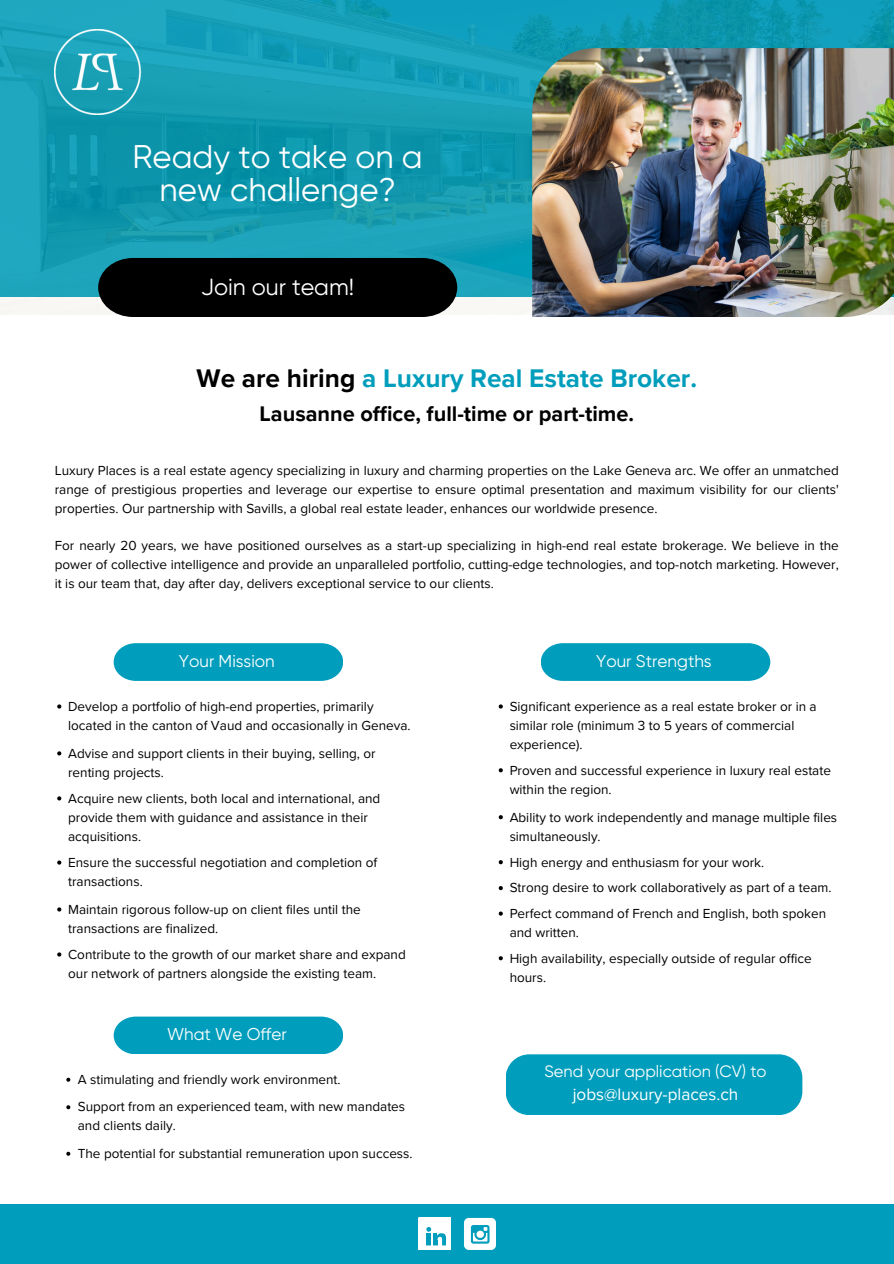
<style>
.page{position:relative;width:894px;height:1264px;background:#fff}
.page>*{position:absolute;margin:0;border:0;box-sizing:border-box;transform-origin:0 0}
.t1{font:32.85px/32.7px "Gilroy";color:#fff;text-align:center}
.t2{font:700 26.25px "Proxima Nova";color:#009ebc}
.t3{font:23.25px "Gilroy";color:#fff}
.t4{font:700 21.75px "Proxima Nova";color:#000}
.t5{font:17.1px "Gilroy";color:#fff}
.t6{font:17.1px "Proxima Nova";color:#fff}
.t7{font:16.5px "Gilroy";color:#fff}
.t8{font:13.5px/19px "Proxima Nova";color:#000}
.s1{color:#000}
</style>
<div class="page">
<img style="left:0;top:0;width:893px;height:314px">
<img style="left:532px;top:48px;width:361px;height:269px">
<img style="left:55px;top:29px;width:94px;height:86px">
<div style="left:98px;top:258px;width:359px;height:59px;background:#000"></div>
<svg style="left:114px;top:643px;width:229px;height:38px;background:#0ba2bf"></svg>
<svg style="left:541px;top:643px;width:229px;height:38px;background:#0ba2bf"></svg>
<div style="left:0;top:1204px;width:893px;height:59px;background:#009ebc"></div>
<div style="left:506px;top:1054px;width:296px;height:61px;background:#009ebc"></div>
<svg style="left:114px;top:1016px;width:229px;height:38px;background:#0da3bf"></svg>
<svg style="left:418px;top:1217px;width:32px;height:32px"></svg>
<div style="left:464px;top:1217px;width:31px;height:32px;background:#fff;border-radius:5px"></div>
<svg style="left:471px;top:1225px;width:18px;height:18px"></svg>
<svg style="left:57px;top:704px;width:4px;height:4px"></svg>
<svg style="left:57px;top:751px;width:4px;height:4px"></svg>
<svg style="left:57px;top:796px;width:4px;height:4px"></svg>
<svg style="left:57px;top:860px;width:4px;height:4px"></svg>
<svg style="left:57px;top:907px;width:4px;height:4px"></svg>
<svg style="left:57px;top:952px;width:4px;height:4px"></svg>
<svg style="left:498px;top:704px;width:4px;height:4px"></svg>
<svg style="left:498px;top:768px;width:4px;height:4px"></svg>
<svg style="left:498px;top:815px;width:4px;height:4px"></svg>
<svg style="left:498px;top:860px;width:4px;height:4px"></svg>
<svg style="left:498px;top:886px;width:4px;height:4px"></svg>
<svg style="left:498px;top:911px;width:4px;height:4px"></svg>
<svg style="left:498px;top:956px;width:4px;height:4px"></svg>
<svg style="left:66px;top:1077px;width:4px;height:4px"></svg>
<svg style="left:66px;top:1105px;width:4px;height:4px"></svg>
<svg style="left:66px;top:1151px;width:4px;height:4px"></svg>
<h3 class="t1" style="left:132px;top:140px;width:292px">Ready to take on a new challenge?</h3>
<p class="t3" style="left:201px;top:274px;width:154px">Join our team!</p>
<h2 class="t2" style="left:196px;top:362px;width:502px"><span class="s1">We are hiring</span> a Luxury Real Estate Broker.</h2>
<h2 class="t4" style="left:259px;top:401px;width:376px">Lausanne office, full-time or part-time.</h2>
<p class="t8" style="left:55px;top:461px;width:785px;text-align:justify">Luxury Places is a real estate agency specializing in luxury and charming properties on the Lake Geneva arc. We offer an unmatched range of prestigious properties and leverage our expertise to ensure optimal presentation and maximum visibility for our clients' properties. Our partnership with Savills, a global real estate leader, enhances our worldwide presence.</p>
<p class="t8" style="left:55px;top:536px;width:785px;text-align:justify">For nearly 20 years, we have positioned ourselves as a start-up specializing in high-end real estate brokerage. We believe in the power of collective intelligence and provide an unparalleled portfolio, cutting-edge technologies, and top-notch marketing. However, it is our team that, day after day, delivers exceptional service to our clients.</p>
<p class="t5" style="left:179px;top:651px;width:97px">Your Mission</p>
<h4 class="t5" style="left:596px;top:651px;width:117px">Your Strengths</h4>
<p class="t8" style="left:509px;top:697px;width:308px">Significant experience as a real estate broker or in a similar role (minimum 3 to 5 years of commercial experience).</p>
<p class="t8" style="left:509px;top:761px;width:323px">Proven and successful experience in luxury real estate within the region.</p>
<p class="t8" style="left:509px;top:807px;width:329px">Ability to work independently and manage multiple files simultaneously.</p>
<p class="t8" style="left:509px;top:852px;width:256px">High energy and enthusiasm for your work.</p>
<p class="t8" style="left:509px;top:878px;width:323px">Strong desire to work collaboratively as part of a team.</p>
<p class="t8" style="left:509px;top:904px;width:318px">Perfect command of French and English, both spoken and written.</p>
<p class="t8" style="left:509px;top:948px;width:303px">High availability, especially outside of regular office hours.</p>
<h4 class="t8" style="left:68px;top:697px;width:344px">Develop a portfolio of high-end properties, primarily located in the canton of Vaud and occasionally in Geneva.</h4>
<p class="t8" style="left:68px;top:744px;width:309px">Advise and support clients in their buying, selling, or renting projects.</p>
<p class="t8" style="left:68px;top:789px;width:313px">Acquire new clients, both local and international, and provide them with guidance and assistance in their acquisitions.</p>
<p class="t8" style="left:68px;top:853px;width:310px">Ensure the successful negotiation and completion of transactions.</p>
<p class="t8" style="left:68px;top:900px;width:294px">Maintain rigorous follow-up on client files until the transactions are finalized.</p>
<p class="t8" style="left:68px;top:945px;width:339px">Contribute to the growth of our market share and expand our network of partners alongside the existing team.</p>
<p class="t5" style="left:167px;top:1024px;width:121px">What We Offer</p>
<p class="t8" style="left:78px;top:1069px;width:264px">A stimulating and friendly work environment.</p>
<h4 class="t8" style="left:78px;top:1097px;width:329px">Support from an experienced team, with new mandates and clients daily.</h4>
<h4 class="t8" style="left:78px;top:1143px;width:336px">The potential for substantial remuneration upon success.</h4>
<h4 class="t7" style="left:544px;top:1061px;width:223px">Send your application (CV) to</h4>
<p class="t6" style="left:572px;top:1084px;width:167px">jobs@luxury-places.ch</p>
</div>
